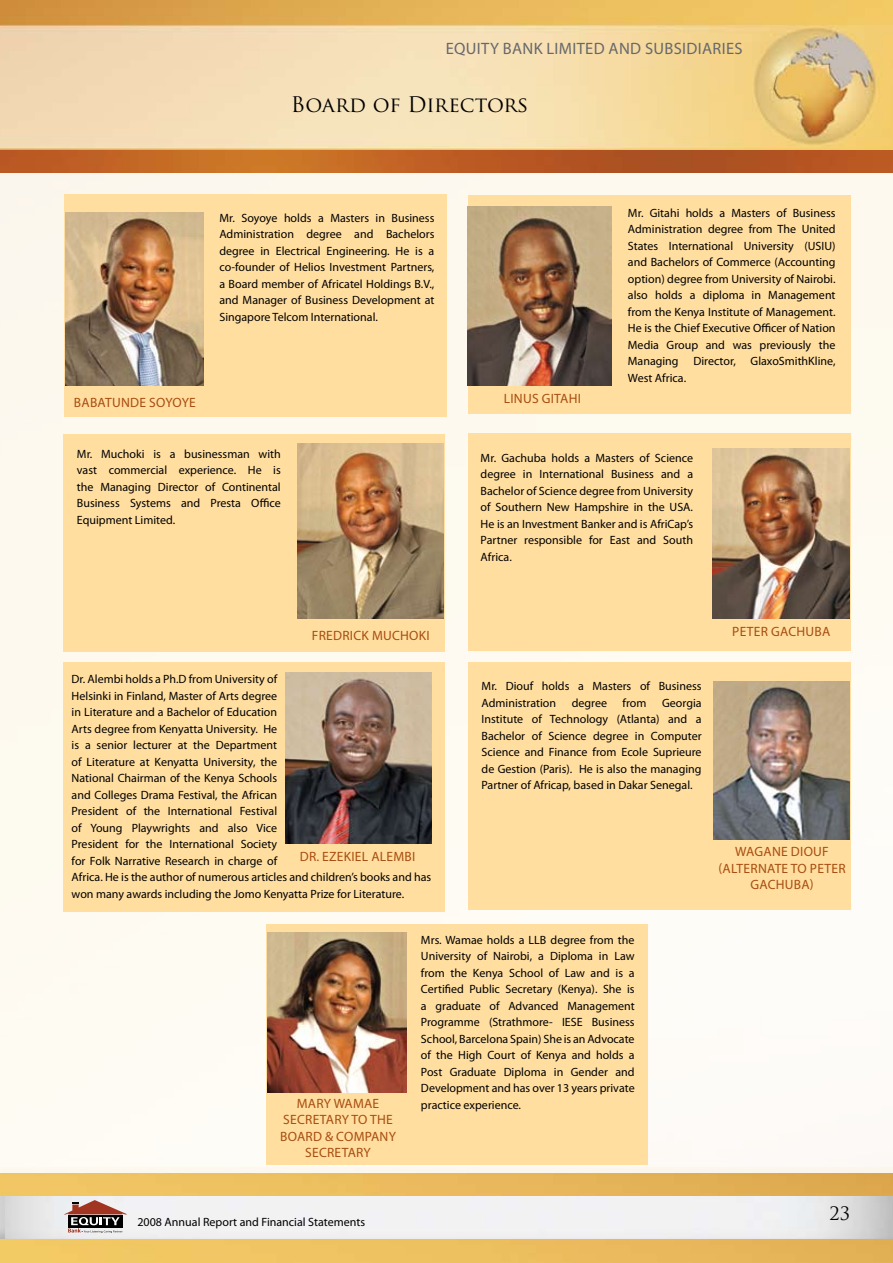
<style>
.page{position:relative;width:893px;height:1263px;background:#fff}
.page>*{position:absolute;margin:0;border:0;box-sizing:border-box;transform-origin:0 0}
.t1{font:21px "Trajan Pro";letter-spacing:-.01em;color:#000}
.t2{font:18px "Trajan Pro";color:#000}
.t3{font:16.5px "Myriad Pro";letter-spacing:.02em;color:#67686b}
.t4{font:13.5px "Myriad Pro";letter-spacing:.02em;color:#a84d10}
.t5{font:12px/16.5px "Myriad Pro";color:#000;text-align:justify}
</style>
<div class="page">
<img style="left:0;top:0;width:893px;height:1263px">
<img style="left:0;top:1196px;width:893px;height:43px">
<div style="left:0;top:173px;width:893px;height:1000px;background:#fefaf2"></div>
<img style="left:0;top:150px;width:893px;height:22px">
<svg style="left:64px;top:1200px;width:63px;height:33px"></svg>
<div style="left:64px;top:434px;width:381px;height:217px;background:#ffdea0"></div>
<img style="left:298px;top:443px;width:146px;height:176px">
<div style="left:468px;top:196px;width:382px;height:218px;background:#ffdea0"></div>
<img style="left:468px;top:207px;width:143px;height:178px">
<div style="left:266px;top:924px;width:381px;height:241px;background:#ffdea0"></div>
<div style="left:64px;top:195px;width:383px;height:222px;background:#ffdea0"></div>
<div style="left:468px;top:662px;width:383px;height:248px;background:#ffdea0"></div>
<img style="left:65px;top:213px;width:138px;height:173px">
<img style="left:714px;top:681px;width:136px;height:159px">
<img style="left:267px;top:932px;width:140px;height:160px">
<div style="left:468px;top:433px;width:382px;height:218px;background:#ffdea0"></div>
<img style="left:712px;top:449px;width:137px;height:169px">
<div style="left:64px;top:662px;width:381px;height:250px;background:#ffdea0"></div>
<img style="left:286px;top:672px;width:145px;height:172px">
<h3 class="t3" style="left:446px;top:38px;width:289px">Equity Bank Limited and Subsidiaries</h3>
<h1 class="t1" style="left:291px;top:91px;width:239px">Board of Directors</h1>
<p class="t5" style="left:219px;top:209px;width:217px">Mr. Soyoye holds a Masters in Business Administration degree and Bachelors degree in Electrical Engineering. He is a co-founder of Helios I nvestment Partners, a Board member of Africatel Holdings B.V., and Manager of Business Development at Singapore Telcom I nternational.</p>
<p class="t4" style="left:74px;top:394px;width:41px">BABATUND</p>
<p class="t4" style="left:139px;top:394px;width:58px">E SOYOYE</p>
<p class="t4" style="left:504px;top:390px;width:79px">Linus Gitahi</p>
<p class="t5" style="left:628px;top:204px;width:209px">Mr. Gitahi holds a Masters of Business Administration degree from The United States I nternational University (USIU) and Bachelors of Commerce (Accounting option) degree from University of Nairobi. also holds a diploma in Management from the Kenya I nstitute of Management.<br>He is the Chief Executive Officer of Nation Media Group and was previously the Managing Director, GlaxoSmithKline, West Africa.</p>
<p class="t5" style="left:77px;top:445px;width:205px">Mr. Muchoki is a businessman with vast commercial experience. He is the Managing Director of Continental Business Systems and Presta Office Equipment Limited.</p>
<p class="t5" style="left:481px;top:449px;width:214px">Mr. Gachuba holds a Masters of Science degree in I nternational Business and a Bachelor of Science degree from University of Southern New Hampshire in the USA.<br>He is an I nvestment Banker and is AfriCap’s Partner responsible for East and South Africa.</p>
<p class="t4" style="left:312px;top:627px;width:90px">Fredrick Mucho</p>
<p class="t4" style="left:419px;top:627px;width:12px">ki</p>
<p class="t5" style="left:72px;top:671px;width:361px;text-align:left">Dr. Alembi holds a Ph.D from University of<br>Helsinki in Finland, Master of Arts degree<br>in Literature and a Bachelor of Education<br>Arts degree from Kenyatta University. He<br>is a senior lecturer at the Department<br>of Literature at Kenyatta University, the<br>National Chairman of the Kenya Schools<br>and Colleges Drama Festival, the African<br>President of the I nternational Festival<br>of Young Playwrights and also Vice<br>President for the I nternational Society<br>for Folk Narrative Research in charge of<br>Africa. He is the author of numerous articles and children’s books and has won many awards including the Jomo Kenyatta Prize for Literature.</p>
<p class="t4" style="left:300px;top:848px;width:115px">DR. EZEKI EL ALEMBI</p>
<p class="t5" style="left:482px;top:678px;width:222px">Mr. Diouf holds a Masters of Business<br>Administration</p>
<p class="t5" style="left:572px;top:694px;width:37px">degree</p>
<p class="t5" style="left:623px;top:694px;width:25px">from</p>
<p class="t5" style="left:482px;top:694px;width:222px;text-indent:181px">Georgia I nstitute of Technology (Atlanta) and a Bachelor of Science degree in Computer Science and Finance from Ecole Suprieure de Gestion (Paris). He is also the managing Partner of Africap, based in Dakar Senegal.</p>
<p class="t4" style="left:297px;top:1095px;width:10px">Mar</p>
<p class="t4" style="left:324px;top:1095px;width:49px">y Wamae</p>
<p class="t4" style="left:283px;top:1111px;width:111px">SECRETARY TO THE</p>
<p class="t4" style="left:280px;top:1128px;width:109px">BOARD &amp; COMPANY</p>
<p class="t4" style="left:305px;top:1144px;width:67px">SECReTARY</p>
<p class="t5" style="left:421px;top:931px;width:215px">Mrs. Wamae holds a LLB degree from the University of Nairobi, a Diploma in Law from the Kenya School of Law and is a Certified Public Secretary (Kenya). She is a graduate of Advanced Management Programme (Strathmore- IESE Business School, Barcelona Spain) She is an Advocate of the High Court of Kenya and holds a Post Graduate Diploma in Gender and Development and has over 13 years private practice experience.</p>
<p class="t4" style="left:732px;top:623px;width:57px">Peter Gach</p>
<p class="t4" style="left:806px;top:623px;width:18px">uba</p>
<p class="t4" style="left:735px;top:843px;width:21px">Waga</p>
<p class="t4" style="left:772px;top:843px;width:56px">ne Diouf</p>
<p class="t4" style="left:718px;top:860px;width:121px">(Alternate to Peter</p>
<p class="t4" style="left:750px;top:876px;width:18px">Gach</p>
<p class="t4" style="left:785px;top:876px;width:30px">uba)</p>
<p class="t5" style="left:137px;top:1214px;width:229px">2008 Annual Report and Financial Statements</p>
<h2 class="t2" style="left:829px;top:1202px;width:22px">23</h2>
</div>
